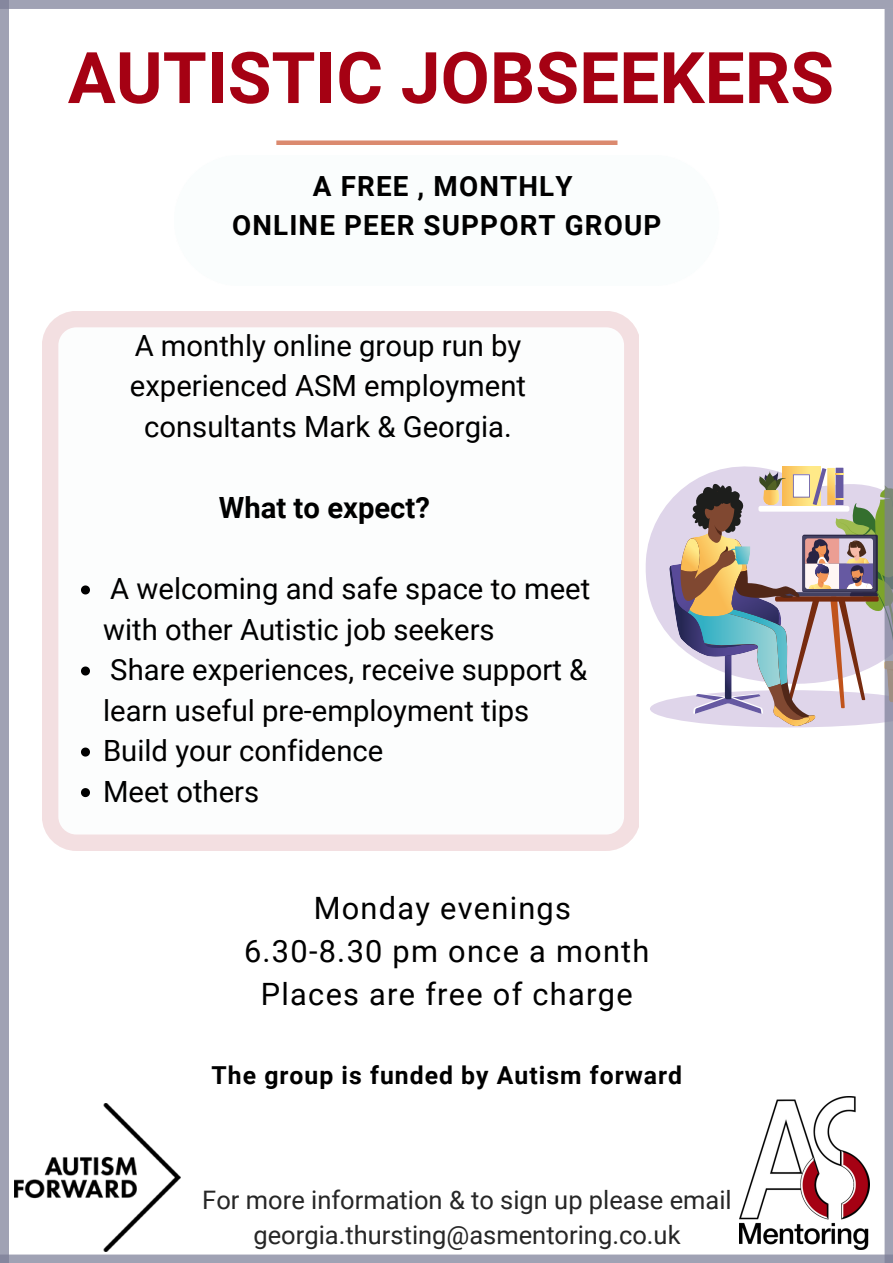
<style>
.page{position:relative;width:893px;height:1263px;background:#fff}
.page>*{position:absolute;margin:0;border:0;box-sizing:border-box;transform-origin:0 0}
.t1{font:700 71.25px "Roboto";color:#a50113}
.t2{font:30.75px/42.8px "Roboto";letter-spacing:.04em;color:#000;text-align:center}
.t3{font:29.25px/40.5px "Roboto";color:#000}
.t4{font:700 29.25px "Roboto";color:#000}
.t5{font:700 27.75px/38.8px "Roboto";letter-spacing:.04em;color:#000;text-align:center}
.t6{font:25.5px/35.5px "Roboto";color:#262626;text-align:center}
.t7{font:700 24.75px "Roboto";letter-spacing:.04em;color:#000}
</style>
<div class="page">
<img style="left:15px;top:1103px;width:166px;height:148px">
<div style="left:276px;top:140px;width:341px;height:5px;background:#db8a6f"></div>
<svg style="left:42px;top:311px;width:597px;height:540px"></svg>
<svg style="left:645px;top:466px;width:199px;height:133px"></svg>
<svg style="left:782px;top:467px;width:38px;height:1px"></svg>
<svg style="left:650px;top:468px;width:234px;height:259px"></svg>
<div style="left:0;top:0;width:893px;height:9px;background:#a0a2b4"></div>
<div style="left:0;top:1254px;width:893px;height:9px;background:#a0a2b4"></div>
<div style="left:0;top:0;width:9px;height:1263px;background:#a0a2b4"></div>
<svg style="left:884px;top:9px;width:9px;height:1254px;background:#a0a3b0"></svg>
<img style="left:739px;top:1096px;width:130px;height:153px">
<svg style="left:81px;top:585px;width:9px;height:9px"></svg>
<svg style="left:81px;top:666px;width:9px;height:9px"></svg>
<svg style="left:81px;top:747px;width:9px;height:9px"></svg>
<svg style="left:81px;top:788px;width:9px;height:9px"></svg>
<h1 class="t1" style="left:68px;top:37px;width:767px">AUTISTIC JOBSEEKERS</h1>
<p class="t5" style="left:232px;top:167px;width:431px">A FREE , MONTHLY<br>ONLINE PEER SUPPORT GROUP</p>
<p class="t3" style="left:130px;top:326px;width:397px;text-align:center">A monthly online group run by experienced ASM employment consultants Mark &amp; Georgia.</p>
<p class="t4" style="left:219px;top:491px;width:212px">What to expect?</p>
<p class="t3" style="left:103px;top:569px;width:489px">A welcoming and safe space to meet with other Autistic job seekers<br>Share experiences, receive support &amp; learn useful pre-employment tips<br>Build your confidence<br>Meet others</p>
<p class="t2" style="left:244px;top:887px;width:407px">Monday evenings<br>6.30-8.30 pm once a month<br>Places are free of charge</p>
<p class="t7" style="left:211px;top:1061px;width:472px">The group is funded by Autism forward</p>
<p class="t6" style="left:202px;top:1182px;width:531px">For more information &amp; to sign up please email georgia.thursting@asmentoring.co.uk</p>
</div>
